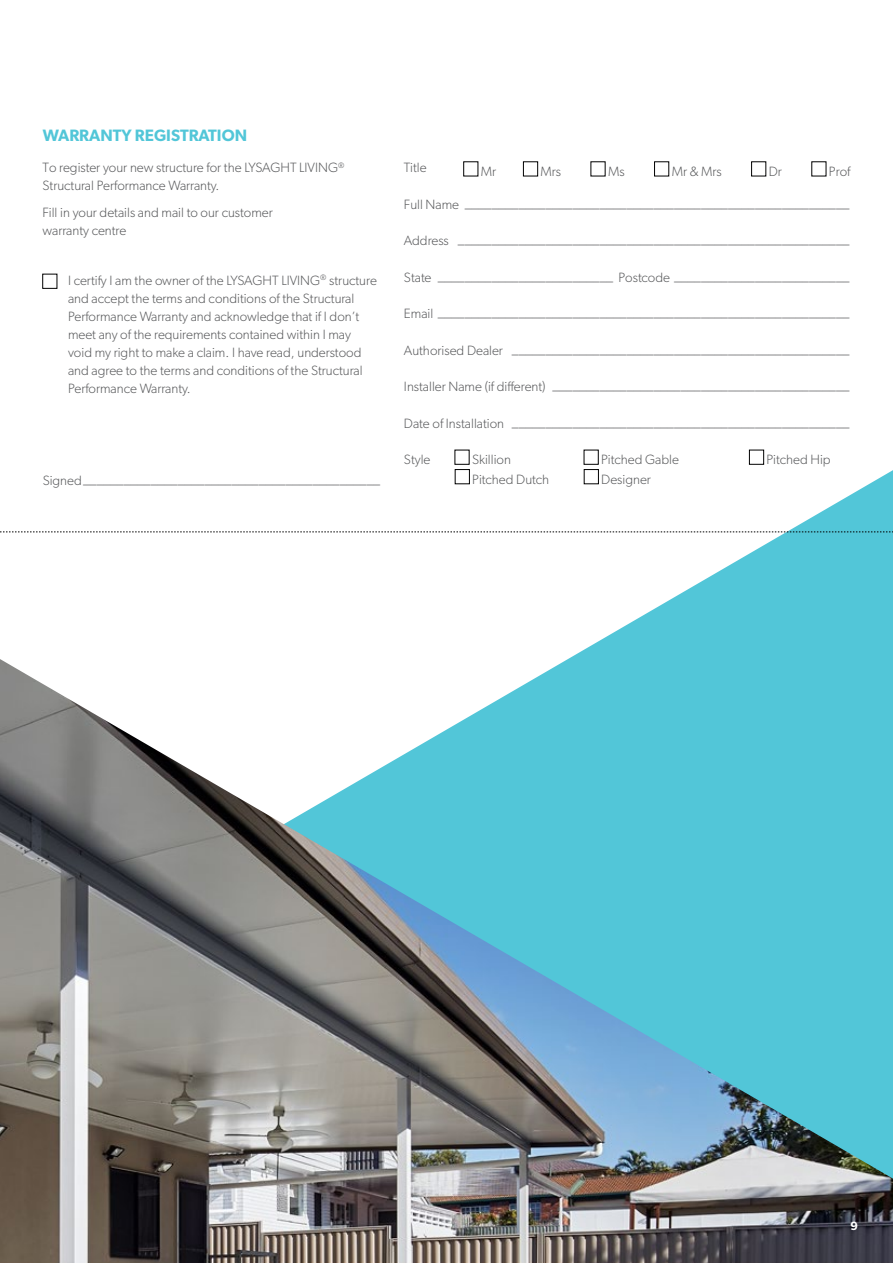
<style>
.page{position:relative;width:893px;height:1263px;background:#fff}
.page>*{position:absolute;margin:0;border:0;box-sizing:border-box;transform-origin:0 0}
.t1{font:600 16.5px "Gibson";color:#52c6d8}
.t2{font:300 13.5px/18px "Gibson";color:#58595b}
.t3{font:600 12px "Gibson";color:#fff}
</style>
<div class="page">
<svg style="left:0;top:470px;width:893px;height:189px"></svg>
<img style="left:0;top:659px;width:893px;height:307px">
<img style="left:0;top:966px;width:893px;height:297px">
<div style="left:749px;top:450px;width:15px;height:14px;border:1px solid #000"></div>
<div style="left:455px;top:469px;width:15px;height:15px;border:1px solid #000"></div>
<div style="left:584px;top:469px;width:15px;height:15px;border:1px solid #000"></div>
<svg style="left:0;top:532px;width:893px;height:1px"></svg>
<div style="left:463px;top:162px;width:15px;height:14px;border:1px solid #000"></div>
<div style="left:523px;top:162px;width:15px;height:14px;border:1px solid #000"></div>
<div style="left:654px;top:162px;width:15px;height:14px;border:1px solid #000"></div>
<div style="left:751px;top:162px;width:15px;height:14px;border:1px solid #000"></div>
<div style="left:43px;top:274px;width:14px;height:15px;border:1px solid #000"></div>
<p class="t1" style="left:43px;top:125px;width:206px">WARRANTY REGISTRATION</p>
<p class="t2" style="left:43px;top:158px;width:303px">To register your new structure for the LYSAGHT LIVING<sup>®<br></sup>Structural Performance Warranty.</p>
<p class="t2" style="left:43px;top:203px;width:232px">Fill in your details and mail to our customer warranty centre</p>
<p class="t2" style="left:68px;top:271px;width:310px">I certify I am the owner of the LYSAGHT LIVING<sup>®</sup> structure and accept the terms and conditions of the Structural Performance Warranty and acknowledge that if I don’t meet any of the requirements contained within I may void my right to make a claim. I have read, understood and agree to the terms and conditions of the Structural Performance Warranty.</p>
<p class="t2" style="left:404px;top:159px;width:24px">Title</p>
<p class="t2" style="left:404px;top:195px;width:447px">Full Name _________________________________________________________</p>
<p class="t2" style="left:404px;top:232px;width:447px">Address __________________________________________________________</p>
<p class="t2" style="left:404px;top:268px;width:447px">State __________________________ Postcode __________________________</p>
<p class="t2" style="left:404px;top:305px;width:447px">Email _____________________________________________________________</p>
<p class="t2" style="left:404px;top:341px;width:447px">Authorised Dealer __________________________________________________</p>
<p class="t2" style="left:404px;top:378px;width:447px">Installer Name (if different) ____________________________________________</p>
<p class="t2" style="left:404px;top:414px;width:447px">Date of Installation __________________________________________________</p>
<p class="t2" style="left:404px;top:451px;width:28px">Style</p>
<p class="t2" style="left:472px;top:451px;width:40px">Skillion</p>
<p class="t2" style="left:601px;top:451px;width:79px">Pitched Gable</p>
<p class="t2" style="left:766px;top:451px;width:66px">Pitched Hip</p>
<p class="t2" style="left:481px;top:162px;width:17px">Mr</p>
<p class="t2" style="left:541px;top:162px;width:22px">Mrs</p>
<p class="t2" style="left:608px;top:162px;width:18px">Ms</p>
<p class="t2" style="left:672px;top:162px;width:52px">Mr &amp; Mrs</p>
<p class="t2" style="left:769px;top:162px;width:15px">Dr</p>
<p class="t2" style="left:829px;top:162px;width:23px">Prof</p>
<p class="t2" style="left:43px;top:471px;width:339px">Signed____________________________________________</p>
<p class="t2" style="left:472px;top:470px;width:78px">Pitched Dutch</p>
<p class="t2" style="left:601px;top:470px;width:51px">Designer</p>
<p class="t3" style="left:850px;top:1219px;width:9px">9</p>
</div>
